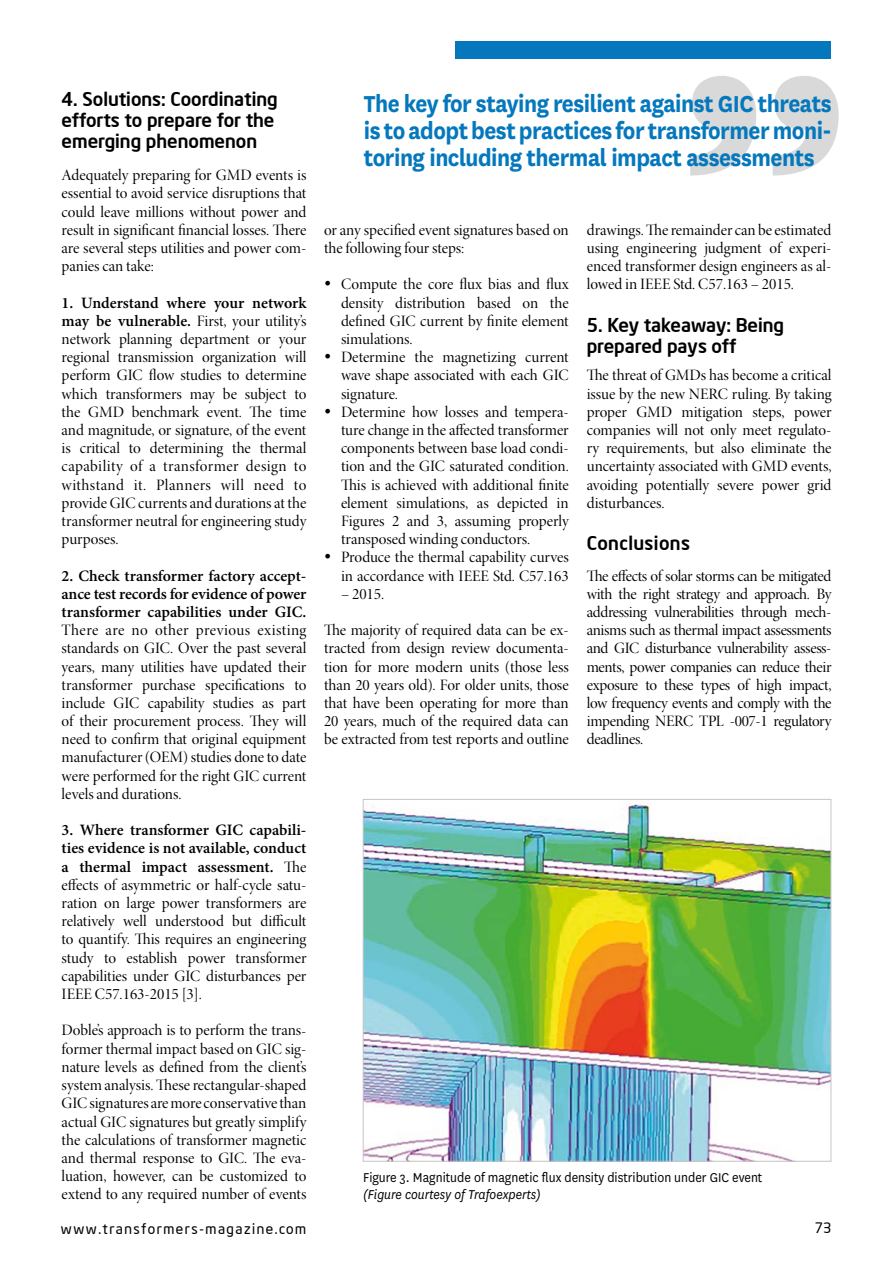
<style>
.page{position:relative;width:893px;height:1263px;background:#fff}
.page>*{position:absolute;margin:0;border:0;box-sizing:border-box;transform-origin:0 0}
.t1{font:700 27px/27px "National";letter-spacing:-.02em;color:#0578bd;text-align:justify;scale:.91 1}
.t2{font:500 18.75px/21px "Neo Sans Intel";color:#000}
.t3{font:500 18.75px "Neo Sans Intel";letter-spacing:.02em;color:#000}
.t4{font:15.9px/18.1px "Minion Pro Disp";color:#000;text-align:justify}
.t5{font:600 15.9px/18.1px "Minion Pro";color:#000;text-align:justify}
.t6{font:15px "National";color:#000;scale:.92 1}
.t7{font:italic 15px "National";color:#000;scale:.92 1}
.t8{font:14.25px "Neo Sans Intel";letter-spacing:.11em;color:#000}
.s1{font-family:"Minion Pro";font-weight:600}
.s2{font-family:"Minion Pro Disp";font-weight:400}
</style>
<div class="page">
<div style="left:455px;top:41px;width:376px;height:17px;background:#0578bd"></div>
<svg style="left:690px;top:76px;width:149px;height:100px"></svg>
<img style="left:365px;top:802px;width:464px;height:357px">
<p class="t2" style="left:62px;top:88px;width:218px">4. Solutions: Coordinating efforts to prepare for the emerging phenomenon</p>
<p class="t4" style="left:62px;top:167px;width:246px">Adequately preparing for GMD events is essential to avoid service disruptions that could leave millions without power and result in significant financial losses. There are several steps utilities and power com&shy;panies can take:</p>
<p class="t5" style="left:62px;top:293px;width:246px">1. Understand where your network</p>
<p class="t4" style="left:62px;top:312px;width:246px"><span class="s1">may be vulnerable.</span> First, your utility’s network planning department or your regional transmission organization will perform GIC flow studies to determine which transformers may be subject to the GMD benchmark event. The time and magnitude, or signature, of the event is critical to determining the thermal capability of a transformer design to withstand it. Planners will need to provide GIC currents and durations at the transformer neutral for engineering study purposes.</p>
<p class="t5" style="left:62px;top:566px;width:246px">2. Check transformer factory accept&shy;ance test records for evidence of power transformer capabilities under GIC.</p>
<p class="t4" style="left:62px;top:621px;width:246px">There are no other previous existing standards on GIC. Over the past several years, many utilities have updated their transformer purchase specifications to include GIC capability studies as part of their procurement process. They will need to confirm that original equipment manufacturer (OEM) studies done to date were performed for the right GIC current levels and durations.</p>
<p class="t5" style="left:62px;top:821px;width:246px">3. Where transformer GIC capabili&shy;ties evidence is not available, conduct a thermal impact assessment. <span class="s2">The</span></p>
<p class="t4" style="left:62px;top:876px;width:246px">effects of asymmetric or half-cycle satu&shy;ration on large power transformers are relatively well understood but difficult to quantify. This requires an engineering study to establish power transformer capabilities under GIC disturbances per IEEE C57.163-2015 [3].</p>
<p class="t4" style="left:62px;top:1022px;width:246px">Doble’s approach is to perform the trans&shy;former thermal impact based on GIC sig&shy;nature levels as defined from the client’s system analysis. These rectangular-shaped GIC signatures are more conservative than actual GIC signatures but greatly simplify the calculations of transformer magnetic and thermal response to GIC. The eva&shy;luation, however, can be customized to extend to any required number of events</p>
<h1 class="t1" style="left:364px;top:88px;width:515px">The key for staying resilient against GIC threats is to adopt best practices for transformer moni&shy;toring including thermal impact assessments</h1>
<p class="t4" style="left:324px;top:221px;width:246px">or any specified event signatures based on the following four steps:</p>
<p class="t4" style="left:341px;top:276px;width:229px;text-indent:-17px">• Compute the core flux bias and flux density distribution based on the defined GIC current by finite element simulations.</p>
<p class="t4" style="left:341px;top:348px;width:229px;text-indent:-17px">• Determine the magnetizing current wave shape associated with each GIC signature.</p>
<p class="t4" style="left:341px;top:403px;width:229px;text-indent:-17px">• Determine how losses and tempera&shy;ture change in the affected transformer components between base load condi&shy;tion and the GIC saturated condition.<br>This is achieved with additional finite element simulations, as depicted in Figures 2 and 3, assuming properly transposed winding conductors.</p>
<p class="t4" style="left:324px;top:549px;width:246px;text-align:right">• Produce the thermal capability curves in accordance with IEEE Std. C57.163</p>
<p class="t4" style="left:341px;top:585px;width:45px">– 2015.</p>
<p class="t4" style="left:324px;top:621px;width:246px">The majority of required data can be ex&shy;tracted from design review documenta&shy;tion for more modern units (those less than 20 years old). For older units, those that have been operating for more than 20 years, much of the required data can be extracted from test reports and outline</p>
<p class="t4" style="left:587px;top:221px;width:246px">drawings. The remainder can be estimated using engineering judgment of experi&shy;enced transformer design engineers as al&shy;lowed in IEEE Std. C57.163 – 2015.</p>
<p class="t2" style="left:587px;top:314px;width:199px">5. Key takeaway: Being prepared pays off</p>
<p class="t4" style="left:587px;top:367px;width:246px">The threat of GMDs has become a critical issue by the new NERC ruling. By taking proper GMD mitigation steps, power companies will not only meet regulato&shy;ry requirements, but also eliminate the uncertainty associated with GMD events, avoiding potentially severe power grid disturbances.</p>
<p class="t3" style="left:587px;top:531px;width:105px">Conclusions</p>
<p class="t4" style="left:587px;top:567px;width:246px">The effects of solar storms can be mitigated with the right strategy and approach. By addressing vulnerabilities through mech&shy;anisms such as thermal impact assessments and GIC disturbance vulnerability assess&shy;ments, power companies can reduce their exposure to these types of high impact, low frequency events and comply with the impending NERC TPL -007-1 regulatory deadlines.</p>
<p class="t6" style="left:363px;top:1168px;width:435px">Figure 3. Magnitude of magnetic flux density distribution under GIC event</p>
<p class="t7" style="left:363px;top:1185px;width:195px">(Figure courtesy of Trafoexperts)</p>
<p class="t8" style="left:61px;top:1220px;width:247px">www.transformers-magazine.com</p>
<p class="t8" style="left:815px;top:1219px;width:18px">73</p>
</div>
